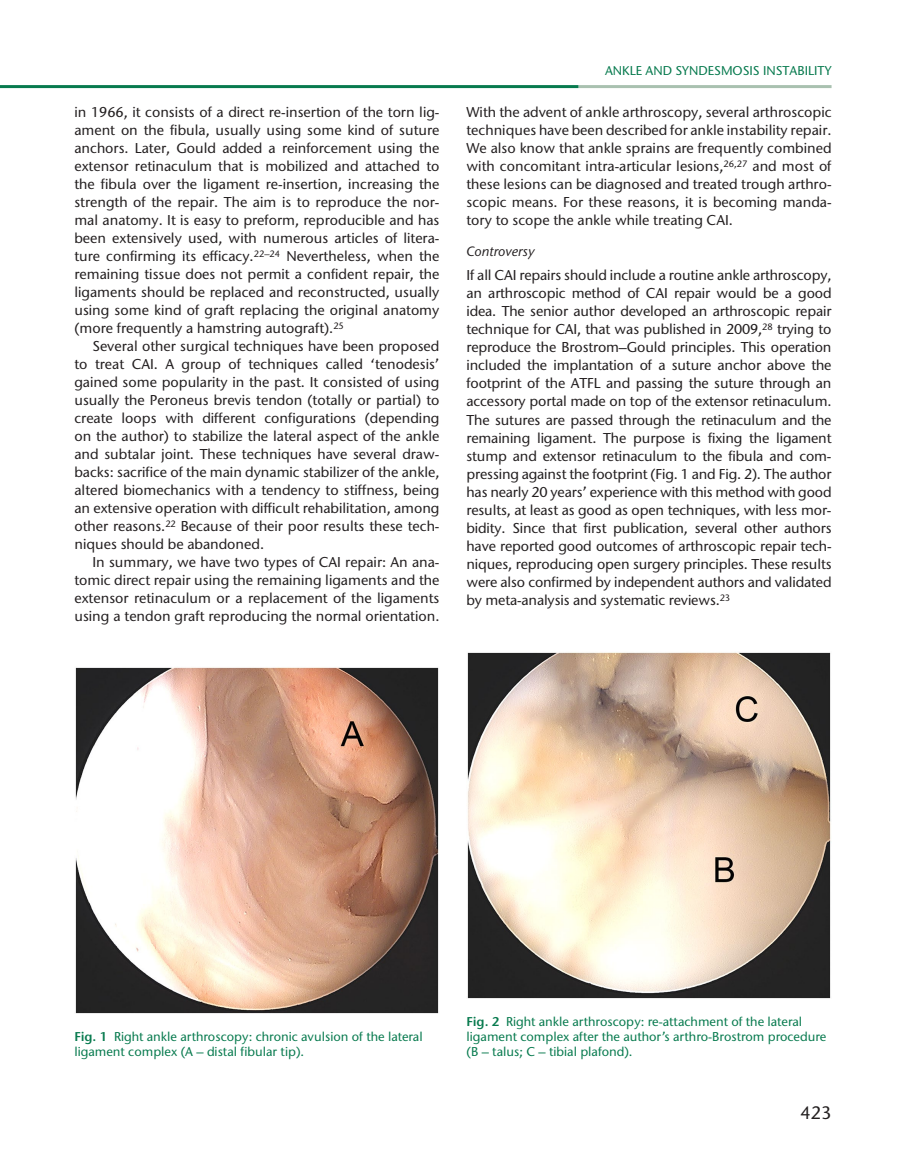
<style>
.page{position:relative;width:906px;height:1170px;background:#fff}
.page>*{position:absolute;margin:0;border:0;box-sizing:border-box;transform-origin:0 0}
.t1{font:500 18px "Stone Sans ITC Pro";color:#231f20}
.t2{font:500 14.25px/18px "Stone Sans ITC Pro";color:#231f20;text-align:justify}
.t3{font:italic 500 13.5px "Stone Sans ITC Pro";color:#231f20}
.t4{font:500 12.75px/15px "Stone Sans ITC Pro";color:#077a4e}
.s1{font-weight:600}
</style>
<div class="page">
<hr style="left:578px;top:85px;width:253px;height:3px;background:#a9c1b0">
<hr style="left:0;top:85px;width:578px;height:3px;background:#077a4e">
<img style="left:75px;top:667px;width:364px;height:347px">
<img style="left:467px;top:652px;width:364px;height:347px">
<p class="t2" style="left:74px;top:103px;width:366px">in 1966, it consists of a direct re-insertion of the torn lig&shy;ament on the fibula, usually using some kind of suture anchors. Later, Gould added a reinforcement using the extensor retinaculum that is mobilized and attached to the fibula over the ligament re-insertion, increasing the strength of the repair. The aim is to reproduce the nor&shy;mal anatomy. It is easy to preform, reproducible and has been extensively used, with numerous articles of litera&shy;ture confirming its efficacy.<sup>22–24</sup> Nevertheless, when the remaining tissue does not permit a confident repair, the ligaments should be replaced and reconstructed, usually using some kind of graft replacing the original anatomy (more frequently a hamstring autograft).<sup>25</sup></p>
<p class="t2" style="left:74px;top:337px;width:366px;text-indent:18px">Several other surgical techniques have been proposed to treat CAI. A group of techniques called ‘tenodesis’ gained some popularity in the past. It consisted of using usually the Peroneus brevis tendon (totally or partial) to create loops with different configurations (depending on the author) to stabilize the lateral aspect of the ankle and subtalar joint. These techniques have several draw&shy;backs: sacrifice of the main dynamic stabilizer of the ankle, altered biomechanics with a tendency to stiffness, being an extensive operation with difficult rehabilitation, among other reasons.<sup>22</sup> Because of their poor results these tech&shy;niques should be abandoned.</p>
<p class="t2" style="left:74px;top:553px;width:366px;text-indent:18px">In summary, we have two types of CAI repair: An ana&shy;tomic direct repair using the remaining ligaments and the extensor retinaculum or a replacement of the ligaments using a tendon graft reproducing the normal orientation.</p>
<p class="t4" style="left:605px;top:63px;width:51px">Ankle and</p>
<p class="t4" style="left:675px;top:63px;width:23px">syndesmosis</p>
<p class="t4" style="left:763px;top:63px;width:8px">insta</p>
<p class="t4" style="left:797px;top:63px;width:36px">bility</p>
<p class="t2" style="left:466px;top:103px;width:366px">With the advent of ankle arthroscopy, several arthroscopic techniques have been described for ankle instability repair.<br>We also know that ankle sprains are frequently combined with concomitant intra-articular lesions,<sup>26,27</sup> and most of these lesions can be diagnosed and treated trough arthro&shy;scopic means. For these reasons, it is becoming manda&shy;tory to scope the ankle while treating CAI.</p>
<p class="t3" style="left:466px;top:243px;width:70px">Controversy</p>
<p class="t2" style="left:466px;top:266px;width:366px">If all CAI repairs should include a routine ankle arthroscopy, an arthroscopic method of CAI repair would be a good idea. The senior author developed an arthroscopic repair technique for CAI, that was published in 2009,<sup>28</sup> trying to reproduce the Brostrom–Gould principles. This operation included the implantation of a suture anchor above the footprint of the ATFL and passing the suture through an accessory portal made on top of the extensor retinaculum.<br>The sutures are passed through the retinaculum and the remaining ligament. The purpose is fixing the ligament stump and extensor retinaculum to the fibula and com&shy;pressing against the footprint (Fig. 1 and Fig. 2). The author has nearly 20 years’ experience with this method with good results, at least as good as open techniques, with less mor&shy;bidity. Since that first publication, several other authors have reported good outcomes of arthroscopic repair tech&shy;niques, reproducing open surgery principles. These results were also confirmed by independent authors and validated by meta-analysis and systematic reviews.<sup>23</sup></p>
<p class="t4" style="left:74px;top:1029px;width:350px"><span class="s1">Fig. 1</span> Right ankle arthroscopy: chronic avulsion of the lateral ligament complex (A – distal fibular tip).</p>
<p class="t4" style="left:466px;top:1014px;width:361px"><span class="s1">Fig. 2</span> Right ankle arthroscopy: re-attachment of the lateral ligament complex after the author’s arthro-Brostrom procedure (B – talus; C – tibial plafond).</p>
<p class="t1" style="left:800px;top:1101px;width:32px">423</p>
</div>
